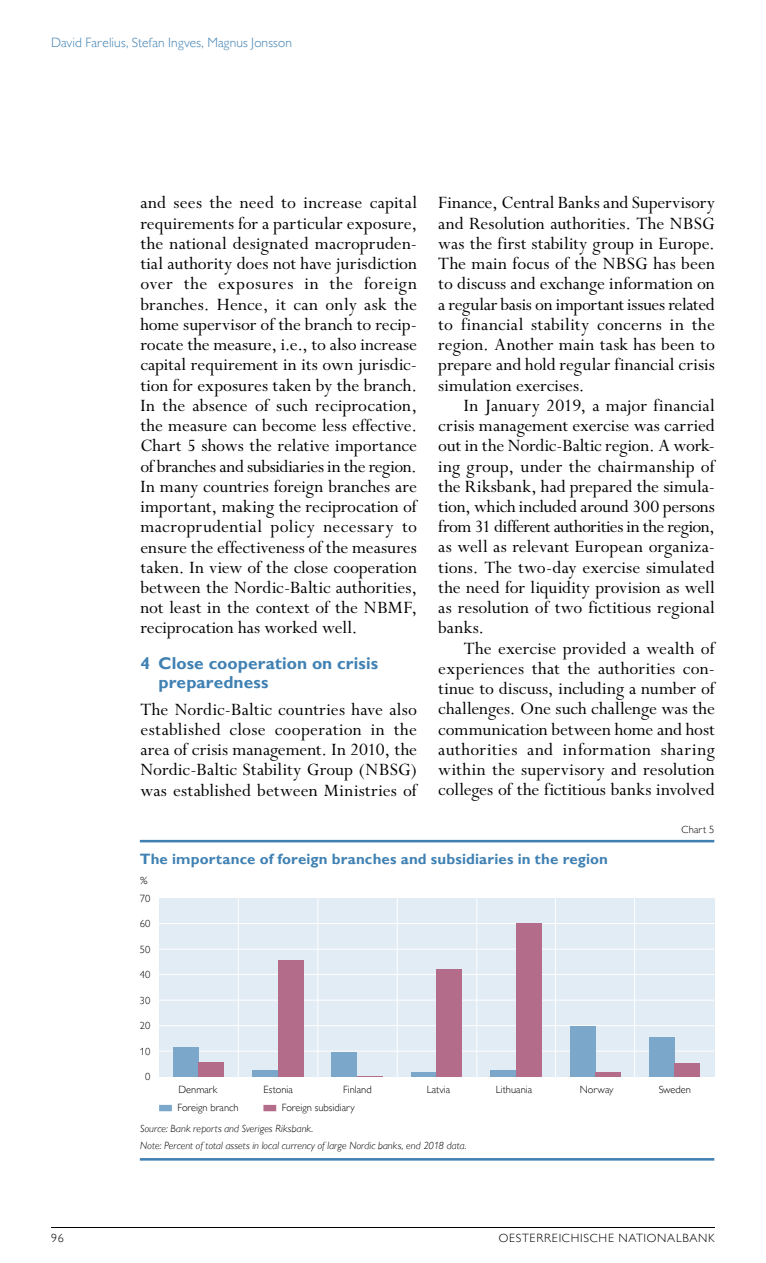
<style>
.page{position:relative;width:766px;height:1263px;background:#fff}
.page>*{position:absolute;margin:0;border:0;box-sizing:border-box;transform-origin:0 0}
.t1{font:19.5px/20.2px "Perpetua Std";color:#000;text-align:justify}
.t2{font:700 17.25px/19.5px "Gill Sans MT Pro";letter-spacing:.005em;color:#4081b3}
.t3{font:700 15px "Gill Sans MT Pro";letter-spacing:.01em;color:#4081b3}
.t4{font:300 13.5px "Gill Sans MT Pro";letter-spacing:.01em;color:#4081b3}
.t5{font:300 12px "Gill Sans MT Pro";letter-spacing:.06em;color:#000}
.t6{font:italic 300 10.5px/17px "Gill Sans MT Pro";letter-spacing:.005em;color:#000}
.t7{font:300 10.5px "Gill Sans MT Pro";color:#000}
</style>
<div class="page">
<hr style="left:51px;top:1227px;width:663px;height:1px;background:#000">
<div style="left:159px;top:898px;width:555px;height:179px;background:#e2ecf4"></div>
<hr style="left:140px;top:840px;width:574px;height:2px;background:#4081b3">
<hr style="left:140px;top:1158px;width:574px;height:2px;background:#4081b3">
<div style="left:159px;top:1105px;width:13px;height:6px;background:#7aa7ca"></div>
<div style="left:263px;top:1105px;width:13px;height:6px;background:#b36c89"></div>
<hr style="left:159px;top:1051px;width:555px;height:1px;background:#fff">
<hr style="left:159px;top:1025px;width:555px;height:1px;background:#fff">
<hr style="left:159px;top:1000px;width:555px;height:1px;background:#fff">
<hr style="left:159px;top:974px;width:555px;height:1px;background:#fff">
<hr style="left:159px;top:949px;width:555px;height:1px;background:#fff">
<hr style="left:159px;top:923px;width:555px;height:1px;background:#fff">
<div style="left:649px;top:1038px;width:25px;height:39px;background:#7aa7ca"></div>
<div style="left:569px;top:1026px;width:26px;height:51px;background:#7aa7ca"></div>
<div style="left:490px;top:1070px;width:25px;height:7px;background:#7aa7ca"></div>
<div style="left:411px;top:1072px;width:25px;height:5px;background:#7aa7ca"></div>
<div style="left:331px;top:1052px;width:26px;height:25px;background:#7aa7ca"></div>
<div style="left:252px;top:1070px;width:26px;height:7px;background:#7aa7ca"></div>
<div style="left:173px;top:1048px;width:25px;height:29px;background:#7aa7ca"></div>
<div style="left:674px;top:1063px;width:26px;height:14px;background:#b36c89"></div>
<div style="left:595px;top:1072px;width:25px;height:5px;background:#b36c89"></div>
<div style="left:515px;top:923px;width:26px;height:154px;background:#b36c89"></div>
<div style="left:436px;top:969px;width:26px;height:108px;background:#b36c89"></div>
<svg style="left:357px;top:1076px;width:25px;height:1px"></svg>
<div style="left:278px;top:960px;width:25px;height:117px;background:#b36c89"></div>
<div style="left:198px;top:1062px;width:26px;height:15px;background:#b36c89"></div>
<hr style="left:238px;top:898px;width:1px;height:179px;background:#fff">
<hr style="left:317px;top:898px;width:1px;height:179px;background:#fff">
<hr style="left:396px;top:898px;width:1px;height:179px;background:#fff">
<hr style="left:476px;top:898px;width:1px;height:179px;background:#fff">
<hr style="left:555px;top:898px;width:1px;height:179px;background:#fff">
<hr style="left:634px;top:898px;width:1px;height:179px;background:#fff">
<p class="t4" style="left:51px;top:35px;width:242px">David Farelius, Stefan Ingves, Magnus Jonsson</p>
<p class="t1" style="left:140px;top:193px;width:278px">and sees the need to increase capital requirements for a particular exposure, the national designated macropruden&shy;tial authority does not have jurisdiction over the exposures in the foreign branches. Hence, it can only ask the home supervisor of the branch to recip&shy;rocate the measure, i.e., to also increase capital requirement in its own jurisdic&shy;tion for exposures taken by the branch.<br>In the absence of such reciprocation, the measure can become less effective.<br>Chart 5 shows the relative importance of branches and subsidiaries in the region.<br>In many countries foreign branches are important, making the reciprocation of macroprudential policy necessary to ensure the effectiveness of the measures taken. In view of the close cooperation between the Nordic-Baltic authorities, not least in the context of the NBMF, reciprocation has worked well.</p>
<p class="t2" style="left:158px;top:653px;width:221px;text-indent:-18px">4 Close cooperation on crisis preparedness</p>
<p class="t1" style="left:140px;top:700px;width:278px">The Nordic-Baltic countries have also established close cooperation in the area of crisis management. In 2010, the Nordic-Baltic Stability Group (NBSG) was established between Ministries of</p>
<p class="t1" style="left:438px;top:193px;width:278px">Finance, Central Banks and Supervisory and Resolution authorities. The NBSG was the first stability group in Europe.<br>The main focus of the NBSG has been to discuss and exchange information on a regular basis on important issues related to financial stability concerns in the region. Another main task has been to prepare and hold regular financial crisis simulation exercises.</p>
<p class="t1" style="left:438px;top:396px;width:278px;text-indent:26px">In January 2019, a major financial crisis management exercise was carried out in the Nordic-Baltic region. A work&shy;ing group, under the chairmanship of the Riksbank, had prepared the simula&shy;tion, which included around 300 persons from 31 different authorities in the region, as well as relevant European organiza&shy;tions. The two-day exercise simulated the need for liquidity provision as well as resolution of two fictitious regional banks.</p>
<p class="t1" style="left:438px;top:639px;width:278px;text-indent:26px">The exercise provided a wealth of experiences that the authorities con&shy;tinue to discuss, including a number of challenges. One such challenge was the communication between home and host authorities and information sharing within the supervisory and resolution colleges of the fictitious banks involved</p>
<p class="t7" style="left:681px;top:824px;width:34px">Chart 5</p>
<p class="t3" style="left:140px;top:849px;width:469px">The importance of foreign branches and subsidiaries in the region</p>
<p class="t6" style="left:140px;top:872px;width:9px">%</p>
<p class="t7" style="left:140px;top:892px;width:12px">70</p>
<p class="t7" style="left:140px;top:917px;width:12px">60</p>
<p class="t7" style="left:140px;top:943px;width:12px">50</p>
<p class="t7" style="left:140px;top:968px;width:12px">40</p>
<p class="t7" style="left:140px;top:994px;width:12px">30</p>
<p class="t7" style="left:140px;top:1019px;width:12px">20</p>
<p class="t7" style="left:140px;top:1045px;width:12px">10</p>
<p class="t7" style="left:145px;top:1070px;width:7px">0</p>
<p class="t7" style="left:178px;top:1083px;width:40px">Denmark</p>
<p class="t7" style="left:263px;top:1083px;width:31px">Estonia</p>
<p class="t7" style="left:343px;top:1083px;width:30px">Finland</p>
<p class="t7" style="left:426px;top:1083px;width:25px">Latvia</p>
<p class="t7" style="left:495px;top:1083px;width:38px">Lithuania</p>
<p class="t7" style="left:579px;top:1083px;width:35px">Norway</p>
<p class="t7" style="left:658px;top:1083px;width:34px">Sweden</p>
<p class="t7" style="left:177px;top:1101px;width:63px">Foreign branch</p>
<p class="t7" style="left:282px;top:1101px;width:74px">Foreign subsidiary</p>
<p class="t6" style="left:140px;top:1120px;width:328px">Source: Bank reports and Sveriges Riksbank.<br>Note: Percent of total assets in local currency of large Nordic banks, end 2018 data.</p>
<p class="t5" style="left:51px;top:1231px;width:14px">96</p>
<p class="t5" style="left:498px;top:1231px;width:218px">OESTERREICHISCHE NATIONALBANK</p>
</div>
